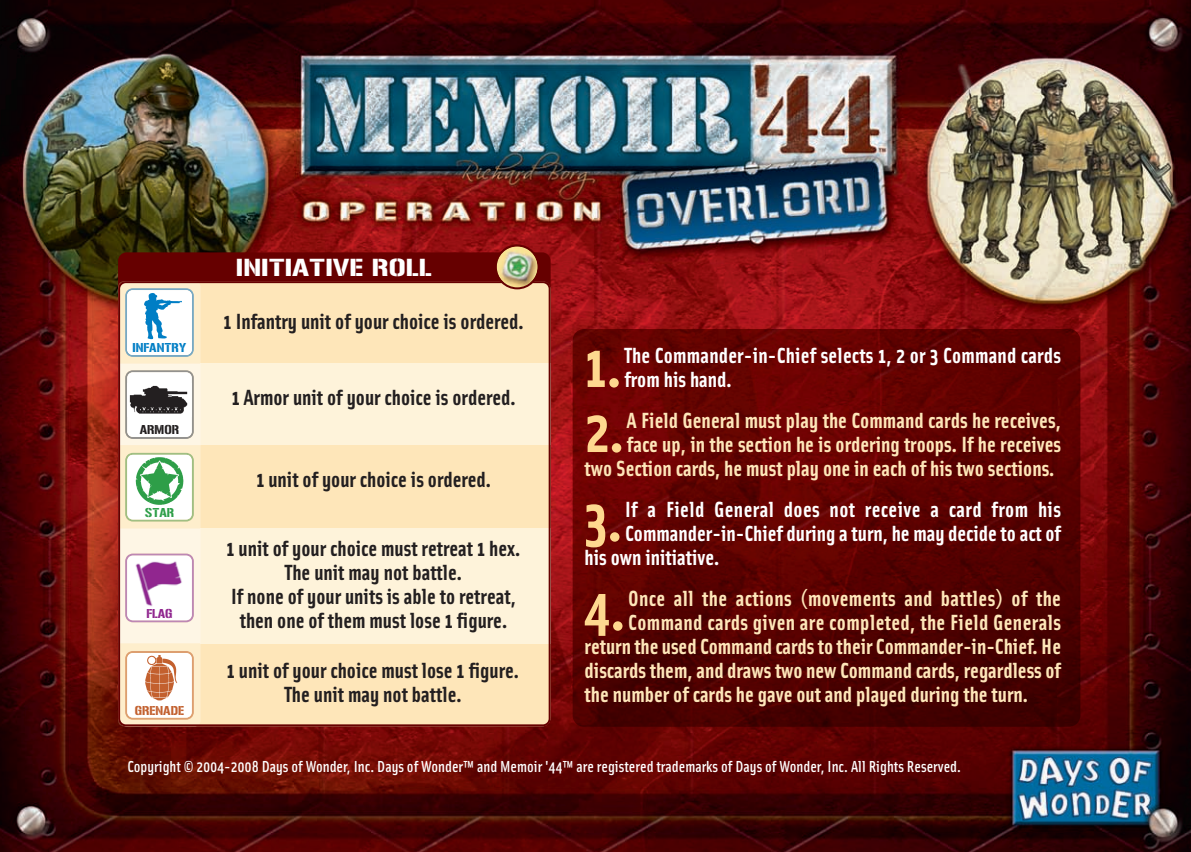
<style>
.page{position:relative;width:1191px;height:852px;background:#fff}
.page>*{position:absolute;margin:0;border:0;box-sizing:border-box;transform-origin:0 0}
.t1{font:700 60.6px "Solex";color:#fed88f}
.t2{font:24.4px "Gunplay";color:#fff;scale:1.2 1}
.t3{font:700 22px/24px "Solex";color:#fee6b9;text-align:right}
.t4{font:700 22px/24px "Solex";color:#231f20;text-align:center}
.t5{font:700 22px/24px "Solex";letter-spacing:.01em;color:#fff}
.t6{font:700 22px "Solex";letter-spacing:.02em;color:#fee6b9}
.t7{font:500 16px "Solex";color:#fff}
.t8{font:12.8px "Gunplay";color:#007ec5}
.t9{font:12.8px "Gunplay";color:#c2602e}
.t10{font:12.8px "Gunplay";color:#231f20}
.t11{font:12.8px "Gunplay";color:#2e9e48}
.t12{font:12.8px "Gunplay";color:#90268f}
</style>
<div class="page">
<img style="left:0;top:0;width:1191px;height:851px">
<div style="left:118px;top:252px;width:432px;height:474px;background:#600;border-radius:9px"></div>
<svg style="left:201px;top:281px;width:349px;height:445px;background:#fce9c5"></svg>
<svg style="left:118px;top:281px;width:83px;height:445px;background:#dbd5cc"></svg>
<div style="left:127px;top:652px;width:65px;height:65px;background:#fff;border-radius:6px"></div>
<img style="left:132px;top:652px;width:55px;height:49px">
<img style="left:572px;top:329px;width:508px;height:397px">
<svg style="left:495px;top:244px;width:44px;height:45px;background:#b2916c"></svg>
<p class="t2" style="left:236px;top:259px;width:165px">INITIATIVE ROLL</p>
<p class="t8" style="left:132px;top:343px;width:56px">INFANTRY</p>
<p class="t10" style="left:140px;top:425px;width:41px">ARMOR</p>
<p class="t11" style="left:145px;top:507px;width:31px">STAR</p>
<p class="t12" style="left:146px;top:608px;width:28px">FLAG</p>
<p class="t9" style="left:135px;top:705px;width:51px">GRENADE</p>
<p class="t4" style="left:224px;top:311px;width:302px">1 Infantry unit of your choice is ordered.</p>
<p class="t4" style="left:232px;top:387px;width:286px">1 Armor unit of your choice is ordered.</p>
<p class="t4" style="left:256px;top:469px;width:236px">1 unit of your choice is ordered.</p>
<p class="t4" style="left:226px;top:538px;width:295px">1 unit of your choice must retreat 1 hex.<br>The unit may not battle.<br>If none of your units is able to retreat, then one of them must lose 1 figure.</p>
<p class="t4" style="left:227px;top:660px;width:294px">1 unit of your choice must lose 1 figure.<br>The unit may not battle.</p>
<h1 class="t1" style="left:584px;top:345px;width:39px">1.</h1>
<p class="t5" style="left:624px;top:345px;width:438px">The Commander-in-Chief selects 1, 2 or 3 Command cards from his hand.</p>
<h1 class="t1" style="left:584px;top:410px;width:41px">2.</h1>
<p class="t3" style="left:584px;top:410px;width:478px">A Field General must play the Command cards he receives,<br>face up, in the section he is ordering troops. If he receives<br>two Section cards, he must play one in each of his two sections.</p>
<h1 class="t1" style="left:584px;top:499px;width:39px">3.</h1>
<p class="t5" style="left:625px;top:499px;width:437px">If a Field General does not receive a card from his</p>
<p class="t5" style="left:625px;top:523px;width:437px">Commander-in-Chief during a turn, he may decide to act of</p>
<p class="t5" style="left:584px;top:547px;width:136px">his own initiative.</p>
<h1 class="t1" style="left:584px;top:588px;width:42px">4.</h1>
<p class="t6" style="left:628px;top:591px;width:434px">Once all the actions (movements and battles) of the</p>
<p class="t6" style="left:628px;top:615px;width:434px">Command cards given are completed, the Field Generals</p>
<p class="t3" style="left:584px;top:636px;width:478px">return the used Command cards to their Commander-in-Chief. He</p>
<p class="t3" style="left:584px;top:660px;width:478px">discards them, and draws two new Command cards, regardless of</p>
<p class="t3" style="left:584px;top:684px;width:445px">the number of cards he gave out and played during the turn.</p>
<p class="t7" style="left:127px;top:760px;width:835px">Copyright © 2004-2008 Days of Wonder, Inc. Days of Wonder™ and Memoir '44™ are registered trademarks of Days of Wonder, Inc. All Rights Reserved.</p>
</div>
